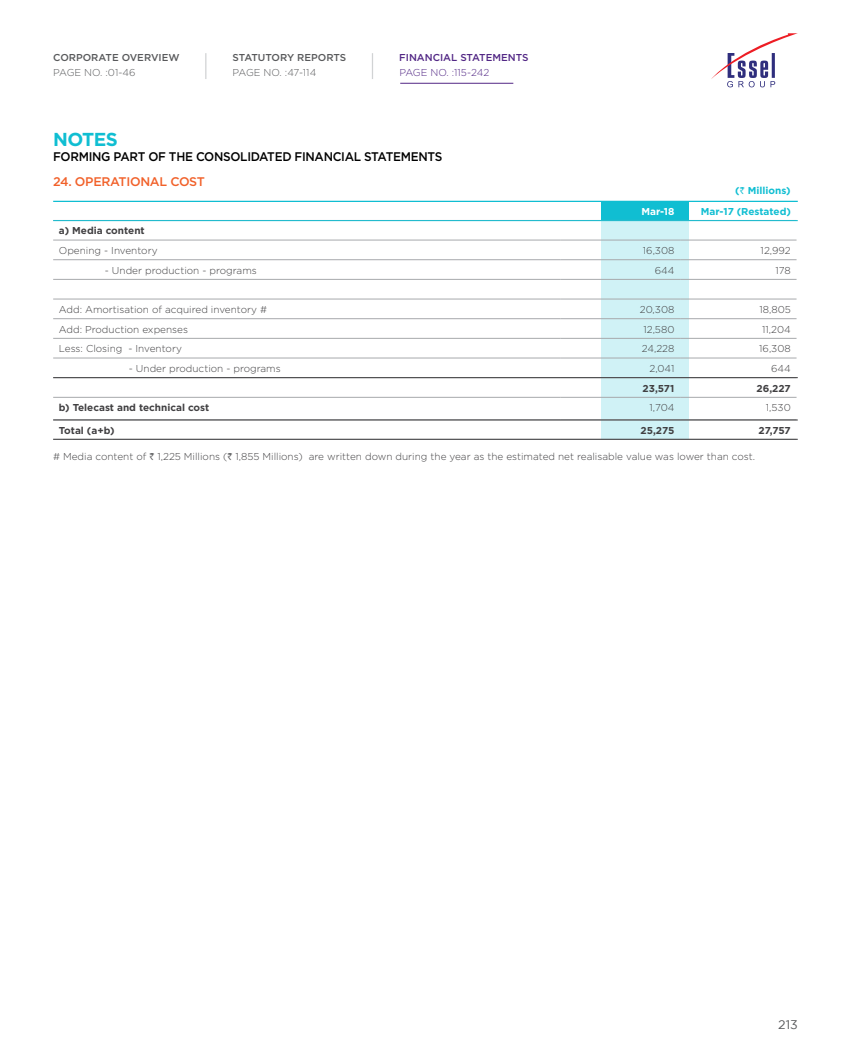
<style>
.page{position:relative;width:851px;height:1063px;background:#fff}
.page>*{position:absolute;margin:0;border:0;box-sizing:border-box;transform-origin:0 0}
.t1{font:700 18.75px "Gotham";letter-spacing:-.03em;color:#10bed2}
.t2{font:500 12.5px "Gotham";letter-spacing:-.025em;color:#000;scale:.95 1}
.t3{font:500 12.5px "Gotham";letter-spacing:-.025em;color:#f1612a}
.t4{font:12.5px "Gotham";color:#58595b}
.t5{font:300 10px "Gotham";color:#414042}
.t6{font:700 10px "Gotham";color:#414042}
.t7{font:500 10px "Gotham";color:#58595b}
.t8{font:300 10px "Gotham";color:#58595b}
.t9{font:700 10px "Gotham";color:#10bed2}
.t10{font:500 10px "Gotham";color:#522785}
.t11{font:300 10px "Gotham";color:#522785}
.t12{font:700 10px "Gotham";color:#fff}
.s1{font-family:"Rupee";font-weight:400}
.s2{font-family:"Rupee";font-weight:400;color:#58595b}
</style>
<div class="page">
<svg style="left:205px;top:53px;width:1px;height:26px"></svg>
<svg style="left:372px;top:53px;width:1px;height:26px"></svg>
<svg style="left:711px;top:33px;width:86px;height:54px"></svg>
<hr style="left:400px;top:83px;width:113px;height:1px;background:#522785">
<div style="left:601px;top:201px;width:87px;height:238px;background:#d0f2f6"></div>
<div style="left:601px;top:201px;width:87px;height:19px;background:#10bed2"></div>
<hr style="left:53px;top:240px;width:507px;height:1px;background:#a7a9ac">
<hr style="left:560px;top:240px;width:120px;height:1px;background:#a7a9ac">
<hr style="left:680px;top:240px;width:116px;height:1px;background:#a7a9ac">
<hr style="left:53px;top:260px;width:507px;height:1px;background:#a7a9ac">
<hr style="left:560px;top:260px;width:120px;height:1px;background:#a7a9ac">
<hr style="left:680px;top:260px;width:116px;height:1px;background:#a7a9ac">
<hr style="left:53px;top:279px;width:507px;height:1px;background:#a7a9ac">
<hr style="left:560px;top:279px;width:120px;height:1px;background:#a7a9ac">
<hr style="left:680px;top:279px;width:116px;height:1px;background:#a7a9ac">
<hr style="left:53px;top:299px;width:507px;height:1px;background:#a7a9ac">
<hr style="left:560px;top:299px;width:120px;height:1px;background:#a7a9ac">
<hr style="left:680px;top:299px;width:116px;height:1px;background:#a7a9ac">
<hr style="left:53px;top:318px;width:507px;height:1px;background:#a7a9ac">
<hr style="left:560px;top:318px;width:120px;height:1px;background:#a7a9ac">
<hr style="left:680px;top:318px;width:116px;height:1px;background:#a7a9ac">
<hr style="left:53px;top:338px;width:507px;height:1px;background:#a7a9ac">
<hr style="left:560px;top:338px;width:120px;height:1px;background:#a7a9ac">
<hr style="left:680px;top:338px;width:116px;height:1px;background:#a7a9ac">
<hr style="left:53px;top:358px;width:507px;height:1px;background:#a7a9ac">
<hr style="left:560px;top:358px;width:120px;height:1px;background:#a7a9ac">
<hr style="left:680px;top:358px;width:116px;height:1px;background:#a7a9ac">
<hr style="left:53px;top:397px;width:507px;height:1px;background:#a7a9ac">
<hr style="left:560px;top:397px;width:120px;height:1px;background:#a7a9ac">
<hr style="left:680px;top:397px;width:116px;height:1px;background:#a7a9ac">
<hr style="left:53px;top:201px;width:744px;height:1px;background:#10bed2">
<hr style="left:53px;top:220px;width:744px;height:1px;background:#10bed2">
<hr style="left:53px;top:420px;width:744px;height:1px;background:#414042">
<hr style="left:53px;top:439px;width:744px;height:1px;background:#414042">
<hr style="left:53px;top:377px;width:744px;height:1px;background:#414042">
<p class="t7" style="left:53px;top:52px;width:128px">CORPORATE OVERVIEW</p>
<p class="t7" style="left:232px;top:52px;width:115px">STATUTORY REPORTS</p>
<p class="t10" style="left:399px;top:52px;width:131px">FINANCIAL STATEMENTS</p>
<p class="t8" style="left:53px;top:67px;width:84px">PAGE NO. :01-46</p>
<p class="t8" style="left:232px;top:67px;width:85px">PAGE NO. :47-114</p>
<p class="t11" style="left:399px;top:67px;width:91px">PAGE NO. :115-242</p>
<h1 class="t1" style="left:53px;top:128px;width:66px">NOTES</h1>
<p class="t2" style="left:53px;top:149px;width:411px">FORMING PART OF THE CONSOLIDATED FINANCIAL STATEMENTS</p>
<p class="t3" style="left:53px;top:174px;width:153px">24. OPERATIONAL COST</p>
<p class="t9" style="left:735px;top:184px;width:57px">(<span class="s1">`</span> Millions)</p>
<p class="t12" style="left:641px;top:205px;width:35px">Mar-18</p>
<p class="t9" style="left:700px;top:205px;width:91px">Mar-17 (Restated)</p>
<p class="t6" style="left:59px;top:225px;width:87px">a) Media content</p>
<p class="t5" style="left:59px;top:245px;width:100px">Opening - Inventory</p>
<p class="t5" style="left:642px;top:245px;width:33px">16,308</p>
<p class="t5" style="left:760px;top:245px;width:32px">12,992</p>
<p class="t5" style="left:105px;top:265px;width:153px">- Under production - programs</p>
<p class="t5" style="left:654px;top:265px;width:21px">644</p>
<p class="t5" style="left:775px;top:265px;width:17px">178</p>
<p class="t5" style="left:59px;top:304px;width:210px">Add: Amortisation of acquired inventory #</p>
<p class="t5" style="left:639px;top:304px;width:36px">20,308</p>
<p class="t5" style="left:759px;top:304px;width:33px">18,805</p>
<p class="t5" style="left:59px;top:324px;width:131px">Add: Production expenses</p>
<p class="t5" style="left:643px;top:324px;width:32px">12,580</p>
<p class="t5" style="left:762px;top:324px;width:30px">11,204</p>
<p class="t5" style="left:59px;top:343px;width:124px">Less: Closing - Inventory</p>
<p class="t5" style="left:641px;top:343px;width:34px">24,228</p>
<p class="t5" style="left:759px;top:343px;width:33px">16,308</p>
<p class="t5" style="left:129px;top:363px;width:153px">- Under production - programs</p>
<p class="t5" style="left:649px;top:363px;width:26px">2,041</p>
<p class="t5" style="left:771px;top:363px;width:21px">644</p>
<p class="t6" style="left:642px;top:382px;width:33px">23,571</p>
<p class="t6" style="left:756px;top:382px;width:36px">26,227</p>
<p class="t6" style="left:59px;top:402px;width:152px">b) Telecast and technical cost</p>
<p class="t5" style="left:649px;top:402px;width:26px">1,704</p>
<p class="t5" style="left:765px;top:402px;width:26px">1,530</p>
<p class="t6" style="left:59px;top:424px;width:57px">Total (a+b)</p>
<p class="t6" style="left:640px;top:424px;width:35px">25,275</p>
<p class="t6" style="left:758px;top:424px;width:34px">27,757</p>
<p class="t5" style="left:53px;top:451px;width:703px"># Media content of <span class="s2">`</span> 1,225 Millions (<span class="s2">`</span> 1,855 Millions) are written down during the year as the estimated net realisable value was lower than cost.</p>
<p class="t4" style="left:778px;top:1017px;width:21px">213</p>
</div>
